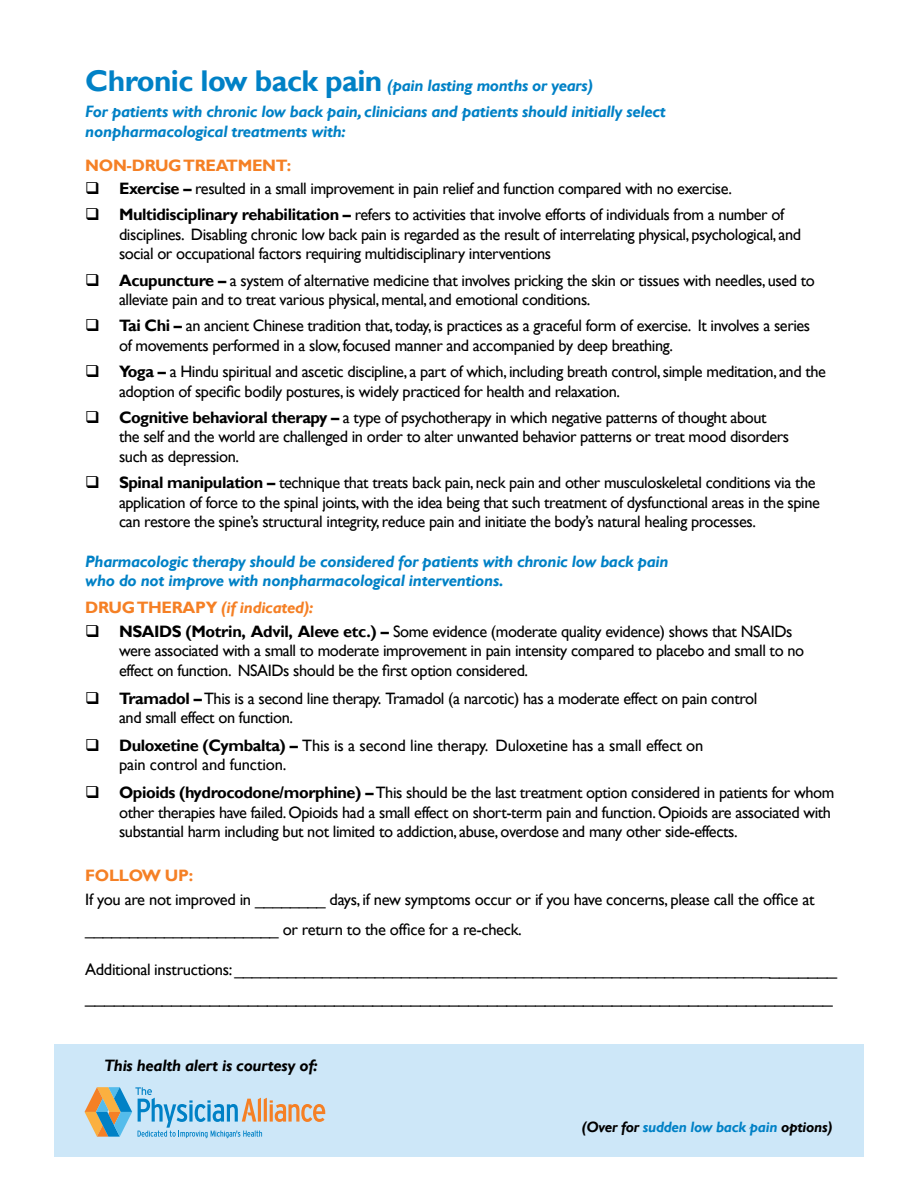
<style>
.page{position:relative;width:918px;height:1188px;background:#fff}
.page>*{position:absolute;margin:0;border:0;box-sizing:border-box;transform-origin:0 0}
.t1{font:18px "Gill Sans";color:#000}
.t2{font:16.5px/19.5px "Gill Sans";letter-spacing:-.025em;color:#000}
.t3{font:italic 700 16.5px/19.5px "Gill Sans";letter-spacing:-.02em;color:#0081c6}
.t4{font:italic 700 16.5px "Gill Sans";letter-spacing:-.02em;color:#000}
.t5{font:700 16.5px "Gill Sans";letter-spacing:-.02em;color:#f58025}
.t6{font:italic 700 16.5px "Gill Sans";letter-spacing:-.02em;color:#f58025}
.t7{font:italic 700 15px "Gill Sans";letter-spacing:-.02em;color:#0081c6}
.s1{font-style:normal;font-size:30px}
.s2{font-weight:700}
.s3{font-style:normal}
.s4{font-size:18px}
.s5{color:#000}
</style>
<div class="page">
<div style="left:54px;top:1044px;width:810px;height:112px;background:#cde7f8"></div>
<svg style="left:85px;top:1087px;width:240px;height:51px"></svg>
<p class="t3" style="left:85px;top:76px;width:509px"><span class="s1">Chronic low back pain</span> (pain lasting months or years)</p>
<p class="t3" style="left:85px;top:103px;width:582px">For patients with chronic low back pain, clinicians and patients should initially select nonpharmacological treatments with:</p>
<p class="t5" style="left:85px;top:156px;width:207px">NON-DRUG TREATMENT:</p>
<p class="t2" style="left:119px;top:179px;width:615px"><span class="s2">Exercise –</span> resulted in a small improvement in pain relief and function compared with no exercise.</p>
<p class="t2" style="left:119px;top:205px;width:684px"><span class="s2">Multidisciplinary rehabilitation –</span> refers to activities that involve efforts of individuals from a number of disciplines. Disabling chronic low back pain is regarded as the result of interrelating physical, psychological, and social or occupational factors requiring multidisciplinary interventions</p>
<p class="t2" style="left:119px;top:271px;width:697px"><span class="s2">Acupuncture –</span> a system of alternative medicine that involves pricking the skin or tissues with needles, used to alleviate pain and to treat various physical, mental, and emotional conditions.</p>
<p class="t2" style="left:119px;top:316px;width:693px"><span class="s2">Tai Chi –</span> an ancient Chinese tradition that, today, is practices as a graceful form of exercise. It involves a series of movements performed in a slow, focused manner and accompanied by deep breathing.</p>
<p class="t2" style="left:119px;top:362px;width:708px"><span class="s2">Yoga –</span> a Hindu spiritual and ascetic discipline, a part of which, including breath control, simple meditation, and the adoption of specific bodily postures, is widely practiced for health and relaxation.</p>
<p class="t2" style="left:119px;top:408px;width:672px"><span class="s2">Cognitive behavioral therapy –</span> a type of psychotherapy in which negative patterns of thought about the self and the world are challenged in order to alter unwanted behavior patterns or treat mood disorders such as depression.</p>
<p class="t2" style="left:119px;top:473px;width:702px"><span class="s2">Spinal manipulation –</span> technique that treats back pain, neck pain and other musculoskeletal conditions via the application of force to the spinal joints, with the idea being that such treatment of dysfunctional areas in the spine can restore the spine’s structural integrity, reduce pain and initiate the body’s natural healing processes.</p>
<p class="t3" style="left:85px;top:552px;width:585px">Pharmacologic therapy should be considered for patients with chronic low back pain who do not improve with nonpharmacological interventions.</p>
<p class="t6" style="left:85px;top:598px;width:230px"><span class="s3">DRUG THERAPY</span> (if indicated):</p>
<p class="t2" style="left:119px;top:622px;width:687px"><span class="s2">NSAIDS (Motrin, Advil, Aleve etc.) –</span> Some evidence (moderate quality evidence) shows that NSAIDs were associated with a small to moderate improvement in pain intensity compared to placebo and small to no effect on function. NSAIDs should be the first option considered.</p>
<p class="t2" style="left:119px;top:689px;width:640px"><span class="s2">Tramadol –</span> This is a second line therapy. Tramadol (a narcotic) has a moderate effect on pain control and small effect on function.</p>
<p class="t2" style="left:119px;top:736px;width:586px"><span class="s2">Duloxetine (Cymbalta) –</span> This is a second line therapy. Duloxetine has a small effect on pain control and function.</p>
<p class="t2" style="left:119px;top:783px;width:717px"><span class="s2">Opioids (hydrocodone/morphine) –</span> This should be the last treatment option considered in patients for whom other therapies have failed. Opioids had a small effect on short-term pain and function. Opioids are associated with substantial harm including but not limited to addiction, abuse, overdose and many other side-effects.</p>
<p class="t5" style="left:85px;top:866px;width:109px">FOLLOW UP:</p>
<p class="t2" style="left:85px;top:885px;width:731px;line-height:30px">If you are not improved in ________ days, if new symptoms occur or if you have concerns, please call the office at ______________________ or return to the office for a re-check.</p>
<p class="t2" style="left:85px;top:960px;width:753px">Additional instructions: _____________________________________________________________<span class="s4">_______</span></p>
<p class="t1" style="left:85px;top:987px;width:749px">______________________________________________________________________________</p>
<p class="t4" style="left:104px;top:1056px;width:215px">This health alert is courtesy of:</p>
<p class="t7" style="left:582px;top:1119px;width:252px"><span class="s5">(Over for</span> sudden low back pain <span class="s5">options)</span></p>
</div>
